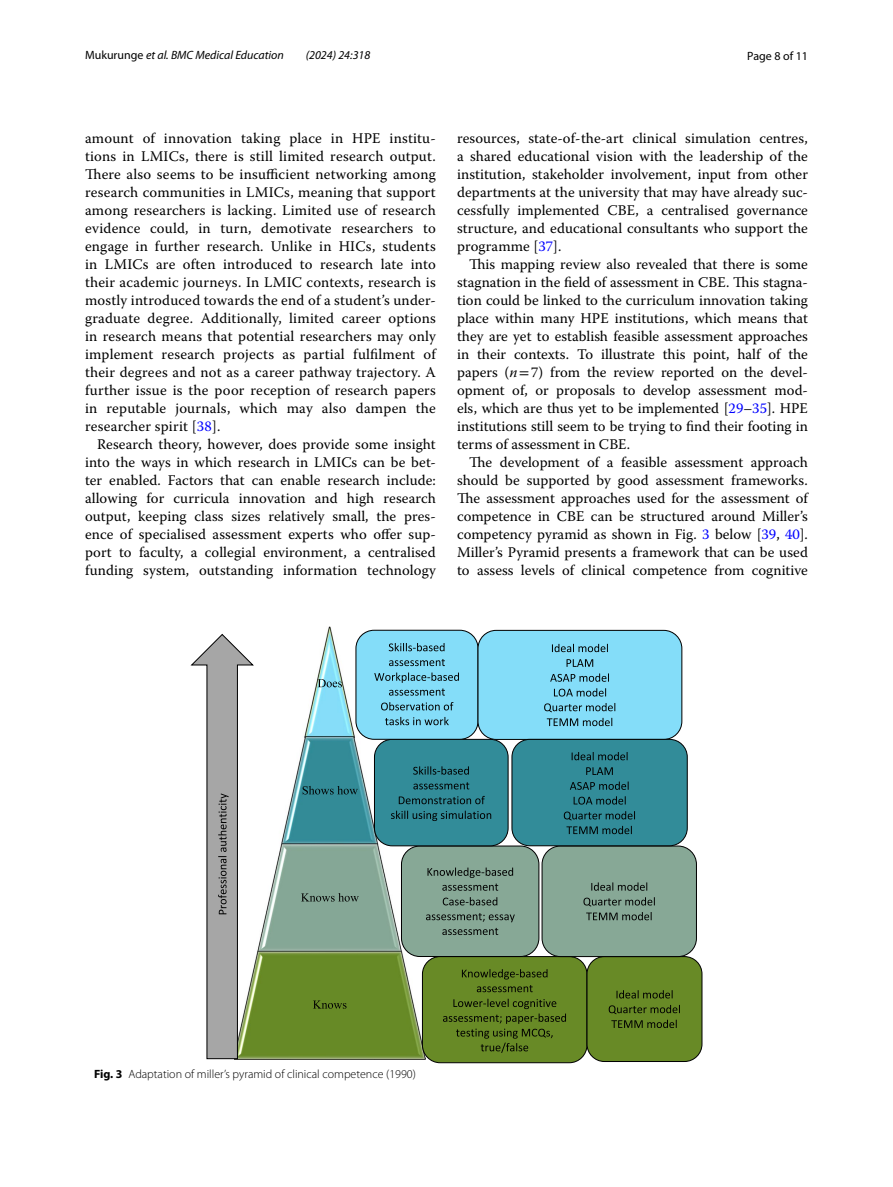
<style>
.page{position:relative;width:893px;height:1187px;background:#fff}
.page>*{position:absolute;margin:0;border:0;box-sizing:border-box;transform-origin:0 0}
.t1{font:14.7px/18px "Warnock Pro";letter-spacing:.005em;color:#000;text-align:justify}
.t2{font:300 12px "Myriad Pro";color:#000}
.t3{font:italic 12px "Myriad Pro";color:#000}
.t4{font:12px "Myriad Pro";color:#000}
.s1{font-style:normal}
.s2{color:#00f}
.s3{font-style:italic}
.s4{font-family:"STIX"}
.s5{font-weight:700}
</style>
<div class="page">
<img style="left:255px;top:626px;width:171px;height:433px">
<svg style="left:318px;top:679px;width:24px;height:8px"></svg>
<svg style="left:303px;top:785px;width:55px;height:9px"></svg>
<svg style="left:301px;top:893px;width:58px;height:8px"></svg>
<svg style="left:313px;top:1000px;width:34px;height:8px"></svg>
<div style="left:422px;top:956px;width:165px;height:106px;background:#688a26;border-radius:18px"></div>
<div style="left:422px;top:956px;width:165px;height:107px;border:1px solid #000;border-radius:18px"></div>
<svg style="left:462px;top:969px;width:85px;height:10px"></svg>
<svg style="left:477px;top:985px;width:56px;height:7px"></svg>
<svg style="left:443px;top:998px;width:123px;height:54px"></svg>
<div style="left:401px;top:846px;width:138px;height:110px;background:#87a896;border-radius:18px"></div>
<div style="left:401px;top:845px;width:138px;height:111px;border:1px solid #000;border-radius:18px"></div>
<svg style="left:427px;top:867px;width:86px;height:10px"></svg>
<svg style="left:442px;top:883px;width:56px;height:7px"></svg>
<svg style="left:443px;top:897px;width:54px;height:8px"></svg>
<svg style="left:426px;top:913px;width:89px;height:22px"></svg>
<div style="left:374px;top:739px;width:134px;height:106px;background:#328c99;border-radius:18px"></div>
<div style="left:374px;top:738px;width:135px;height:108px;border:1px solid #000;border-radius:18px"></div>
<svg style="left:413px;top:766px;width:56px;height:8px"></svg>
<svg style="left:413px;top:782px;width:56px;height:7px"></svg>
<svg style="left:399px;top:795px;width:86px;height:9px"></svg>
<svg style="left:391px;top:810px;width:100px;height:11px"></svg>
<div style="left:356px;top:630px;width:122px;height:109px;background:#84ddf9;border-radius:18px"></div>
<div style="left:355px;top:629px;width:123px;height:110px;border:1px solid #000;border-radius:18px"></div>
<svg style="left:389px;top:643px;width:56px;height:8px"></svg>
<svg style="left:389px;top:659px;width:56px;height:7px"></svg>
<svg style="left:374px;top:672px;width:85px;height:23px"></svg>
<svg style="left:381px;top:702px;width:72px;height:8px"></svg>
<svg style="left:385px;top:716px;width:64px;height:9px"></svg>
<svg style="left:190px;top:633px;width:65px;height:426px"></svg>
<div style="left:587px;top:956px;width:115px;height:105px;background:#688a26;border-radius:17px"></div>
<div style="left:586px;top:956px;width:116px;height:105px;border:1px solid #000;border-radius:17px"></div>
<svg style="left:616px;top:990px;width:57px;height:8px"></svg>
<svg style="left:609px;top:1005px;width:71px;height:22px"></svg>
<div style="left:542px;top:846px;width:154px;height:110px;background:#87a896;border-radius:18px"></div>
<div style="left:542px;top:845px;width:155px;height:112px;border:1px solid #000;border-radius:18px"></div>
<svg style="left:591px;top:882px;width:56px;height:8px"></svg>
<svg style="left:583px;top:897px;width:72px;height:23px"></svg>
<div style="left:478px;top:630px;width:204px;height:109px;background:#84ddf9;border-radius:18px"></div>
<div style="left:477px;top:629px;width:205px;height:110px;border:1px solid #000;border-radius:18px"></div>
<svg style="left:552px;top:643px;width:56px;height:9px"></svg>
<svg style="left:566px;top:659px;width:27px;height:7px"></svg>
<svg style="left:550px;top:673px;width:59px;height:8px"></svg>
<svg style="left:554px;top:688px;width:52px;height:8px"></svg>
<svg style="left:544px;top:703px;width:71px;height:23px"></svg>
<div style="left:512px;top:739px;width:175px;height:106px;background:#328c99;border-radius:18px"></div>
<div style="left:511px;top:738px;width:177px;height:108px;border:1px solid #000;border-radius:18px"></div>
<svg style="left:572px;top:752px;width:56px;height:8px"></svg>
<svg style="left:586px;top:767px;width:27px;height:8px"></svg>
<svg style="left:570px;top:781px;width:59px;height:8px"></svg>
<svg style="left:574px;top:796px;width:52px;height:8px"></svg>
<svg style="left:564px;top:811px;width:71px;height:23px"></svg>
<p class="t3" style="left:85px;top:48px;width:200px"><span class="s1">Mukurunge</span> et al. BMC Medical Education</p>
<p class="t3" style="left:306px;top:48px;width:66px">(2024) 24:318</p>
<p class="t4" style="left:747px;top:48px;width:62px">Page 8 of 11</p>
<p class="t1" style="left:85px;top:128px;width:352px">amount of innovation taking place in HPE institu&shy;tions in LMICs, there is still limited research output.<br>There also seems to be insufficient networking among research communities in LMICs, meaning that support among researchers is lacking. Limited use of research evidence could, in turn, demotivate researchers to engage in further research. Unlike in HICs, students in LMICs are often introduced to research late into their academic journeys. In LMIC contexts, research is mostly introduced towards the end of a student’s under&shy;graduate degree. Additionally, limited career options in research means that potential researchers may only implement research projects as partial fulfilment of their degrees and not as a career pathway trajectory. A further issue is the poor reception of research papers in reputable journals, which may also dampen the researcher spirit [<span class="s2">38</span>].</p>
<p class="t1" style="left:85px;top:434px;width:352px;text-indent:12px">Research theory, however, does provide some insight into the ways in which research in LMICs can be bet&shy;ter enabled. Factors that can enable research include: allowing for curricula innovation and high research output, keeping class sizes relatively small, the pres&shy;ence of specialised assessment experts who offer sup&shy;port to faculty, a collegial environment, a centralised funding system, outstanding information technology</p>
<p class="t1" style="left:457px;top:128px;width:352px">resources, state-of-the-art clinical simulation centres, a shared educational vision with the leadership of the institution, stakeholder involvement, input from other departments at the university that may have already suc&shy;cessfully implemented CBE, a centralised governance structure, and educational consultants who support the programme [<span class="s2">37</span>].</p>
<p class="t1" style="left:457px;top:254px;width:352px;text-indent:12px">This mapping review also revealed that there is some stagnation in the field of assessment in CBE. This stagna&shy;tion could be linked to the curriculum innovation taking place within many HPE institutions, which means that they are yet to establish feasible assessment approaches in their contexts. To illustrate this point, half of the papers (<span class="s3">n</span><span class="s4">=</span>7) from the review reported on the devel&shy;opment of, or proposals to develop assessment mod&shy;els, which are thus yet to be implemented [<span class="s2">29</span>–<span class="s2">35</span>]. HPE institutions still seem to be trying to find their footing in terms of assessment in CBE.</p>
<p class="t1" style="left:457px;top:452px;width:352px;text-indent:12px">The development of a feasible assessment approach should be supported by good assessment frameworks.<br>The assessment approaches used for the assessment of competence in CBE can be structured around Miller’s competency pyramid as shown in Fig. <span class="s2">3</span> below [<span class="s2">39</span>, <span class="s2">40</span>].<br>Miller’s Pyramid presents a framework that can be used to assess levels of clinical competence from cognitive</p>
<p class="t2" style="left:94px;top:1067px;width:323px"><span class="s5">Fig. 3</span> Adaptation of miller’s pyramid of clinical competence (1990)</p>
</div>
